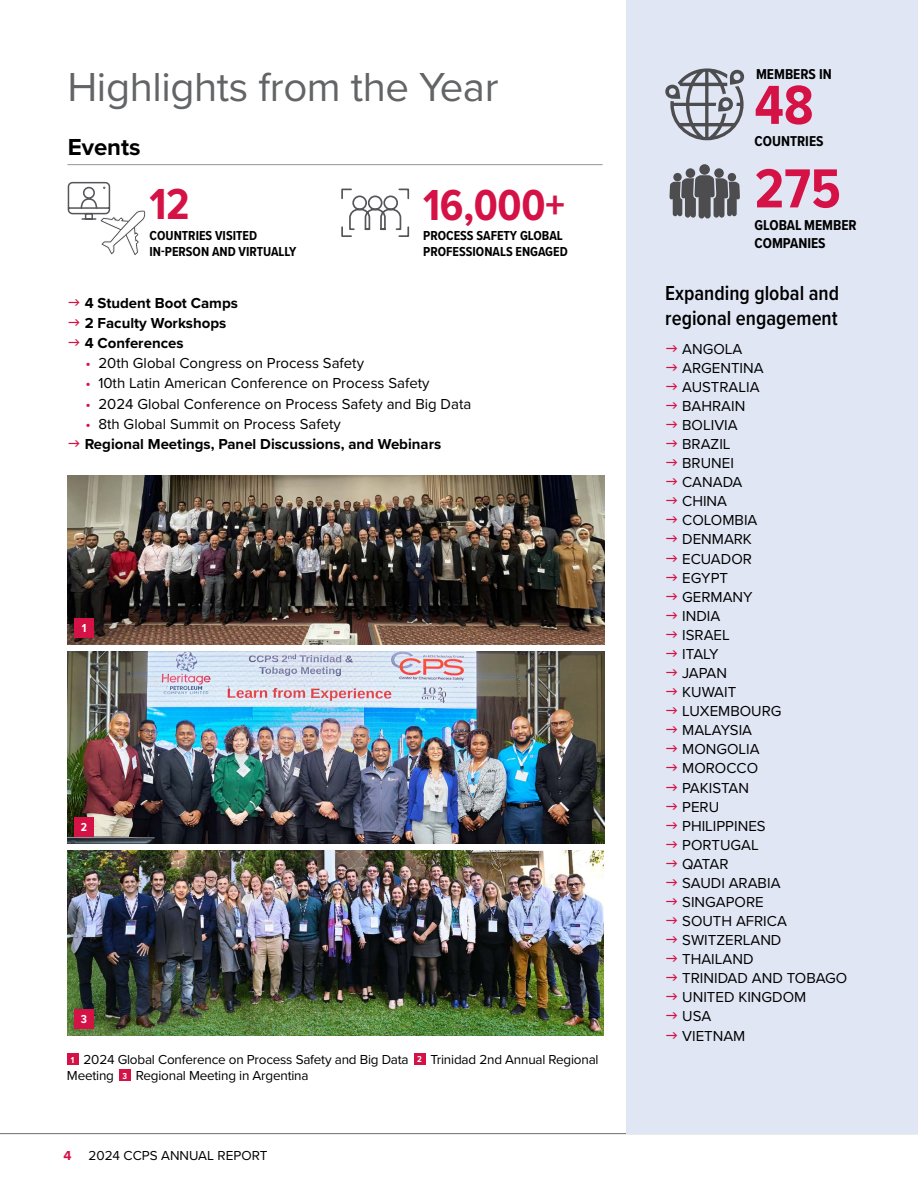
<style>
.page{position:relative;width:918px;height:1188px;background:#fff}
.page>*{position:absolute;margin:0;border:0;box-sizing:border-box;transform-origin:0 0}
.t1{font:700 57px "Proxima Nova Cond";color:#d51246}
.t2{font:700 45px "Proxima Nova Cond";letter-spacing:-.01em;color:#d51246}
.t3{font:42px "Proxima Nova";letter-spacing:-.01em;color:#636466}
.t4{font:700 24px "Proxima Nova";color:#000}
.t5{font:600 21px/25.2px "Proxima Nova Cond";color:#000}
.t6{font:15px/19px "Proxima Nova";color:#000}
.t7{font:700 15px/20.1px "Proxima Nova";color:#000}
.t8{font:700 14.85px/17.9px "Proxima Nova Cond";color:#000}
.t9{font:13.5px/16.2px "Proxima Nova";letter-spacing:-.015em;color:#000}
.t10{font:700 13.5px/16.2px "Proxima Nova Cond";color:#000}
.t11{font:700 13.5px "Proxima Nova";color:#d51246}
.t12{font:700 12px "Proxima Nova Cond";color:#fff}
.s1{color:#d51246}
.s2{font-weight:400;color:#d51246}
.s3{font-weight:400}
.s4{font-family:"Proxima Nova Cond";font-weight:700;font-size:9px;color:#fff}
</style>
<div class="page">
<hr style="left:0;top:1133px;width:918px;height:1px;background:#6d6e71">
<hr style="left:68px;top:164px;width:535px;height:1px;background:#939598">
<svg style="left:341px;top:188px;width:69px;height:49px"></svg>
<img style="left:68px;top:652px;width:536px;height:192px">
<img style="left:68px;top:850px;width:536px;height:186px">
<div style="left:67px;top:1054px;width:11px;height:11px;background:#d51246"></div>
<div style="left:414px;top:1053px;width:11px;height:11px;background:#d51246"></div>
<div style="left:119px;top:1070px;width:12px;height:11px;background:#d51246"></div>
<div style="left:74px;top:1009px;width:20px;height:19px;background:#d51246"></div>
<svg style="left:67px;top:181px;width:79px;height:74px"></svg>
<div style="left:626px;top:0;width:292px;height:1133px;background:#e0e6f4"></div>
<div style="left:686px;top:168px;width:9px;height:10px;background:#4d4d4f;border-radius:50%"></div>
<svg style="left:673px;top:173px;width:9px;height:8px"></svg>
<div style="left:714px;top:168px;width:10px;height:10px;background:#4d4d4f;border-radius:50%"></div>
<div style="left:728px;top:173px;width:8px;height:8px;background:#4d4d4f;border-radius:50%"></div>
<div style="left:699px;top:164px;width:11px;height:11px;background:#4d4d4f;border-radius:50%"></div>
<svg style="left:670px;top:175px;width:70px;height:44px"></svg>
<svg style="left:665px;top:68px;width:80px;height:72px"></svg>
<img style="left:68px;top:475px;width:537px;height:170px">
<div style="left:74px;top:618px;width:20px;height:20px;background:#d51246"></div>
<div style="left:74px;top:817px;width:20px;height:20px;background:#d51246"></div>
<h3 class="t3" style="left:68px;top:55px;width:433px">Highlights from the Year</h3>
<h3 class="t4" style="left:68px;top:129px;width:75px">Events</h3>
<h2 class="t2" style="left:150px;top:171px;width:42px">12</h2>
<p class="t10" style="left:150px;top:227px;width:148px">COUNTRIES VISITED<br>IN-PERSON AND VIRTUALLY</p>
<h2 class="t2" style="left:423px;top:171px;width:143px">16,000+</h2>
<p class="t10" style="left:423px;top:227px;width:146px">PROCESS SAFETY GLOBAL<br>PROFESSIONALS ENGAGED</p>
<p class="t7" style="left:85px;top:292px;width:155px">4 Student Boot Camps<br>2 Faculty Workshops<br>4 Conferences</p>
<p class="t6" style="left:86px;top:353px;width:280px"><span class="s1">•</span> 20th Global Congress on Process Safety</p>
<p class="t6" style="left:86px;top:373px;width:346px"><span class="s1">•</span> 10th Latin American Conference on Process Safety</p>
<p class="t6" style="left:86px;top:393px;width:387px"><span class="s1">•</span> 2024 Global Conference on Process Safety and Big Data</p>
<p class="t7" style="left:85px;top:413px;width:358px"><span class="s2">•</span> <span class="s3">8th Global Summit on Process Safety<br></span>Regional Meetings, Panel Discussions, and Webinars</p>
<p class="t12" style="left:82px;top:619px;width:6px">1</p>
<p class="t12" style="left:81px;top:818px;width:8px">2</p>
<p class="t12" style="left:81px;top:1010px;width:8px">3</p>
<p class="t9" style="left:67px;top:1051px;width:533px"><span class="s4">1</span> 2024 Global Conference on Process Safety and Big Data <span class="s4">2</span> Trinidad 2nd Annual Regional<br>Meeting <span class="s4">3</span> Regional Meeting in Argentina</p>
<p class="t11" style="left:63px;top:1146px;width:10px">4</p>
<p class="t9" style="left:88px;top:1147px;width:180px">2024 CCPS ANNUAL REPORT</p>
<p class="t8" style="left:756px;top:65px;width:77px">MEMBERS IN</p>
<h1 class="t1" style="left:755px;top:63px;width:61px">48</h1>
<p class="t8" style="left:755px;top:132px;width:71px">COUNTRIES</p>
<h1 class="t1" style="left:755px;top:146px;width:88px">275</h1>
<p class="t8" style="left:755px;top:216px;width:104px">GLOBAL MEMBER<br>COMPANIES</p>
<h3 class="t5" style="left:665px;top:280px;width:175px">Expanding global and regional engagement</h3>
<p class="t6" style="left:682px;top:338px;width:167px">ANGOLA<br>ARGENTINA<br>AUSTRALIA<br>BAHRAIN<br>BOLIVIA<br>BRAZIL<br>BRUNEI<br>CANADA<br>CHINA<br>COLOMBIA<br>DENMARK<br>ECUADOR<br>EGYPT<br>GERMANY<br>INDIA<br>ISRAEL<br>ITALY<br>JAPAN<br>KUWAIT<br>LUXEMBOURG<br>MALAYSIA<br>MONGOLIA<br>MOROCCO<br>PAKISTAN<br>PERU<br>PHILIPPINES<br>PORTUGAL<br>QATAR<br>SAUDI ARABIA<br>SINGAPORE<br>SOUTH AFRICA<br>SWITZERLAND<br>THAILAND<br>TRINIDAD AND TOBAGO<br>UNITED KINGDOM<br>USA<br>VIETNAM</p>
</div>
